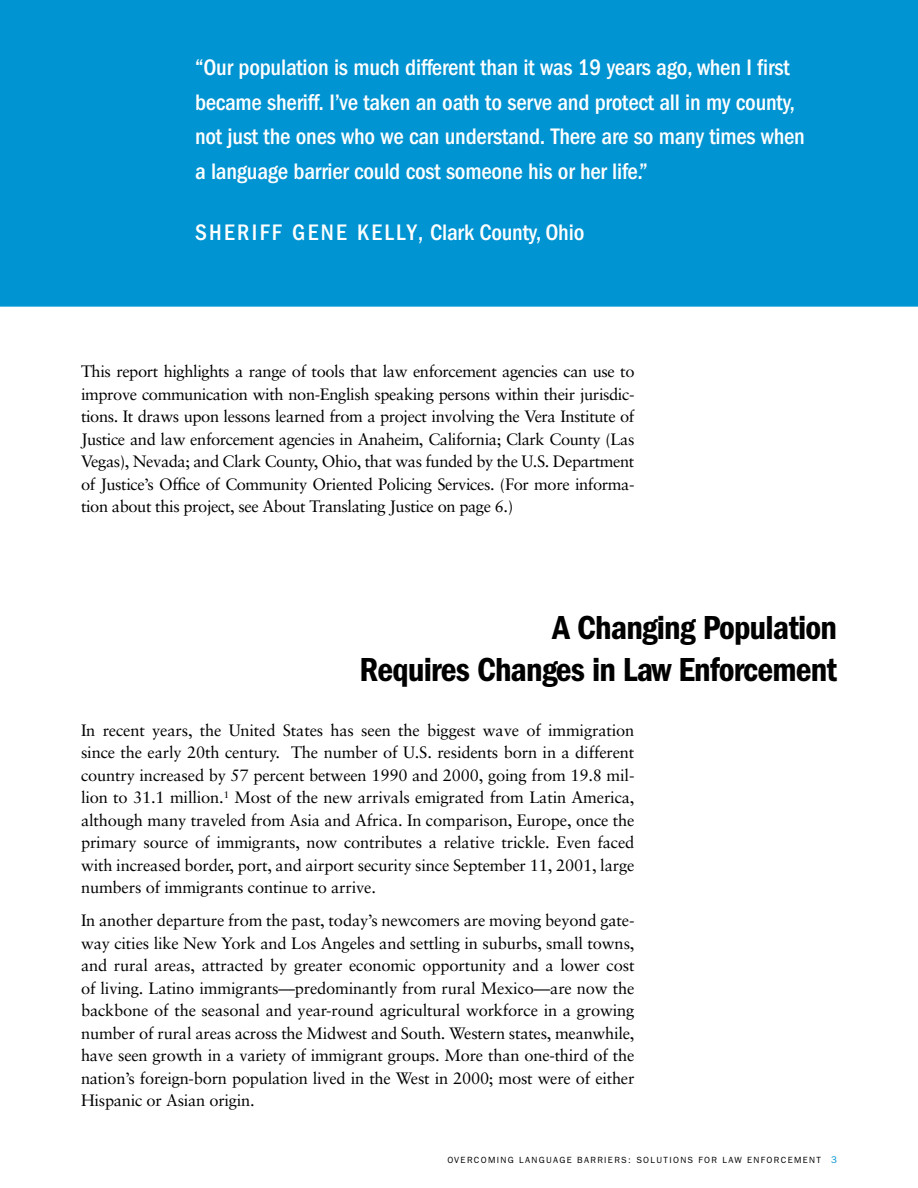
<style>
.page{position:relative;width:918px;height:1188px;background:#fff}
.page>*{position:absolute;margin:0;border:0;box-sizing:border-box;transform-origin:0 0}
.t1{font:600 condensed 34.5px/42px "Franklin Gothic";letter-spacing:-.025em;color:#000;text-align:right}
.t2{font:500 condensed 23.25px/34.5px "Franklin Gothic";letter-spacing:-.01em;color:#fff}
.t3{font:500 condensed 23.25px "Franklin Gothic";letter-spacing:.01em;color:#fff}
.t4{font:16.5px/22.5px "Sabon";letter-spacing:-.015em;color:#000;text-align:justify}
.t5{font:9px "Franklin Gothic";letter-spacing:.15em;color:#000}
</style>
<div class="page">
<div style="left:0;top:0;width:918px;height:307px;background:#0094d2"></div>
<p class="t2" style="left:195px;top:51px;width:612px">“Our population is much different than it was 19 years ago, when I first became sheriff. I’ve taken an oath to serve and protect all in my county, not just the ones who we can understand. There are so many times when a language barrier could cost someone his or her life.”</p>
<h2 class="t3" style="left:195px;top:219px;width:391px">Sheri ff Ge ne Ke lly, Clark County, Ohio</h2>
<p class="t4" style="left:81px;top:360px;width:555px">This report highlights a range of tools that law enforcement agencies can use to improve communication with non-English speaking persons within their jurisdic&shy;tions. It draws upon lessons learned from a project involving the Vera Institute of Justice and law enforcement agencies in Anaheim, California; Clark County (Las Vegas), Nevada; and Clark County, Ohio, that was funded by the U.S. Department of Justice’s Office of Community Oriented Policing Services. (For more informa&shy;tion about this project, see About Translating Justice on page 6.)</p>
<h1 class="t1" style="left:360px;top:607px;width:479px">A Changing Population<br>Requires Changes in Law Enforcement</h1>
<p class="t4" style="left:81px;top:719px;width:555px">In recent years, the United States has seen the biggest wave of immigration since the early 20th century. The number of U.S. residents born in a different country increased by 57 percent between 1990 and 2000, going from 19.8 mil&shy;lion to 31.1 million.<sup>1</sup> Most of the new arrivals emigrated from Latin America, although many traveled from Asia and Africa. In comparison, Europe, once the primary source of immigrants, now contributes a relative trickle. Even faced with increased border, port, and airport security since September 11, 2001, large numbers of immigrants continue to arrive.</p>
<p class="t4" style="left:81px;top:909px;width:555px">In another departure from the past, today’s newcomers are moving beyond gate&shy;way cities like New York and Los Angeles and settling in suburbs, small towns, and rural areas, attracted by greater economic opportunity and a lower cost of living. Latino immigrants—predominantly from rural Mexico—are now the backbone of the seasonal and year-round agricultural workforce in a growing number of rural areas across the Midwest and South. Western states, meanwhile, have seen growth in a variety of immigrant groups. More than one-third of the nation’s foreign-born population lived in the West in 2000; most were of either Hispanic or Asian origin.</p>
<p class="t5" style="left:447px;top:1154px;width:375px">OVERCOMING LANGUAGE BARRIERS: SOLUTIONS FOR LAW ENFORCEMENT</p>
</div>
